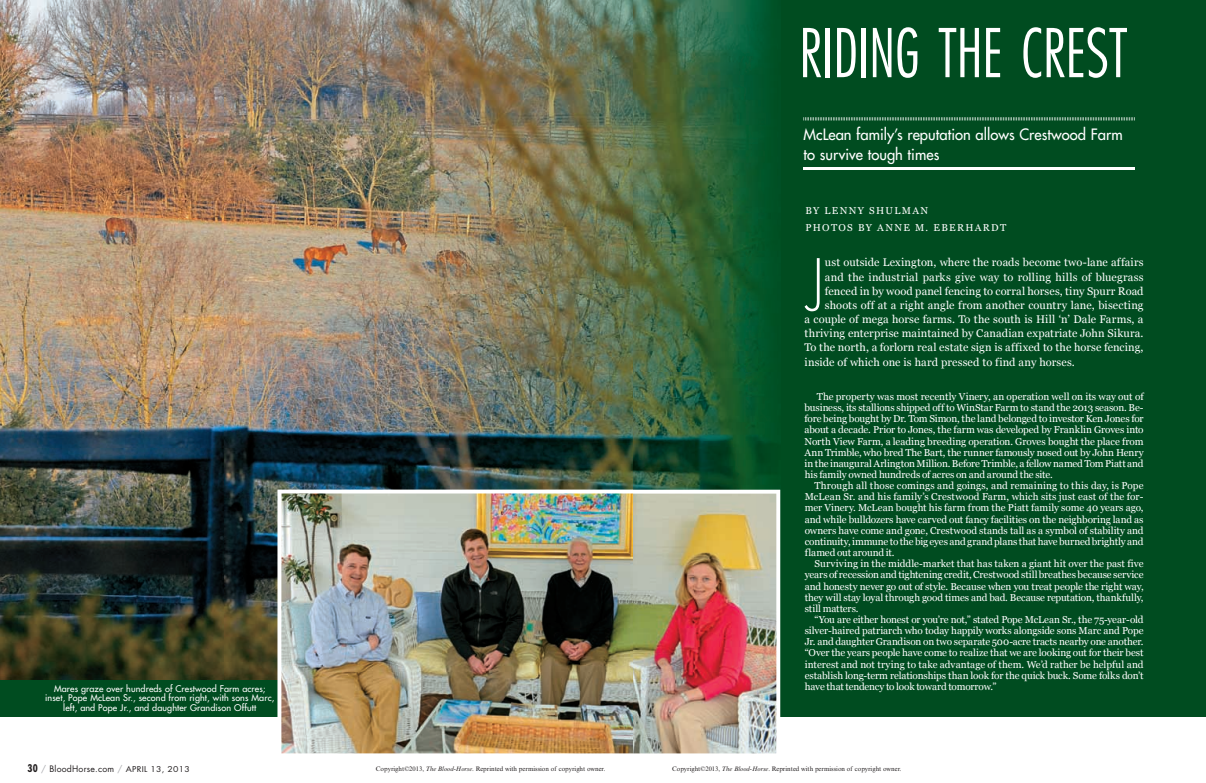
<style>
.page{position:relative;width:1206px;height:783px;background:#fff}
.page>*{position:absolute;margin:0;border:0;box-sizing:border-box;transform-origin:0 0}
.t1{font:300 condensed 65.3px "Futura Std";color:#fff;scale:.91 1}
.t2{font:300 58.3px "Futura Std";color:#fff}
.t3{font:500 15.2px/19.6px "Futura Std";letter-spacing:.005em;color:#fff}
.t4{font:11.1px "Georgia";letter-spacing:.01em;color:#fff}
.t5{font:10px/11.2px "Georgia";letter-spacing:-.01em;color:#fff;text-align:justify}
.t6{font:10px/16px "Georgia";letter-spacing:.13em;color:#fff}
.t7{font:500 9px/9.5px "Futura Std";letter-spacing:.015em;color:#fff;text-align:center}
.t8{font:8.7px "Futura Std";letter-spacing:.025em;color:#231f20}
.t9{font:6.5px "Times New Roman MT Std";color:#231f20}
.s1{font-weight:700;font-stretch:condensed;font-size:10.3px}
.s2{color:#a8a9ad}
.s3{font-size:7.8px}
.s4{font-style:italic}
</style>
<div class="page">
<div style="left:0;top:0;width:637px;height:716px;background:#004c20"></div>
<img style="left:0;top:0;width:633px;height:680px">
<img style="left:277px;top:490px;width:356px;height:264px">
<div style="left:633px;top:0;width:573px;height:716px;background:#004c20"></div>
<img style="left:633px;top:0;width:147px;height:490px">
<img style="left:633px;top:490px;width:147px;height:264px">
<svg style="left:803px;top:117px;width:332px;height:3px"></svg>
<hr style="left:803px;top:167px;width:332px;height:3px;background:#fff">
<svg style="left:633px;top:0;width:13px;height:1px"></svg>
<p class="t7" style="left:45px;top:684px;width:231px">Mares graze over hundreds of Crestwood Farm acres; inset, Pope McLean Sr., second from right, with sons Marc, left, and Pope Jr., and daughter Grandison Offutt</p>
<p class="t8" style="left:28px;top:763px;width:164px"><span class="s1">30</span> <span class="s2">/</span> BloodHorse.com <span class="s2">/</span> <span class="s3">APRIL 13, 2013</span></p>
<p class="t9" style="left:376px;top:765px;width:231px">Copyright©2013, <span class="s4">The Blood-Horse</span>. Reprinted with permission of copyright owner.</p>
<h1 class="t1" style="left:799px;top:14px;width:362px">RIDING THE CREST</h1>
<h3 class="t3" style="left:803px;top:125px;width:321px">McLean family’s reputation allows Crestwood Farm to survive tough times</h3>
<p class="t6" style="left:805px;top:203px;width:202px">BY LENNY SHULMAN<br>PHOTOS BY ANNE M. EBERHARDT</p>
<h2 class="t2" style="left:812px;top:246px;width:14px">J</h2>
<p class="t4" style="left:825px;top:256px;width:320px">ust outside Lexington, where the roads become two--lane affairs</p>
<p class="t4" style="left:825px;top:270px;width:320px">and the industrial parks give way to rolling hills of bluegrass</p>
<p class="t4" style="left:825px;top:284px;width:320px">fenced in by wood panel fencing to corral horses, tiny Spurr Road</p>
<p class="t4" style="left:825px;top:298px;width:320px">shoots off at a right angle from another country lane, bisecting</p>
<p class="t4" style="left:805px;top:313px;width:340px">a couple of mega horse farms. To the south is Hill ‘n’ Dale Farms, a</p>
<p class="t4" style="left:805px;top:327px;width:341px">thriving enterprise maintained by Canadian expatriate John Sikura.</p>
<p class="t4" style="left:805px;top:341px;width:340px">To the north, a forlorn real estate sign is affixed to the horse fencing,</p>
<p class="t4" style="left:805px;top:355px;width:272px">inside of which one is hard pressed to find any horses.</p>
<p class="t5" style="left:805px;top:391px;width:341px;text-indent:12px">The property was most recently Vinery, an operation well on its way out of business, its stallions shipped off to WinStar Farm to stand the 2013 season. Be-- fore being bought by Dr. Tom Simon, the land belonged to investor Ken Jones for about a decade. Prior to Jones, the farm was developed by Franklin Groves into North View Farm, a leading breeding operation. Groves bought the place from Ann Trimble, who bred The Bart, the runner famously nosed out by John Henry in the inaugural Arlington Million. Before Trimble, a fellow named Tom Piatt and his family owned hundreds of acres on and around the site.</p>
<p class="t5" style="left:805px;top:480px;width:340px;text-indent:10px">Through all those comings and goings, and remaining to this day, is Pope McLean Sr. and his family’s Crestwood Farm, which sits just east of the for-- mer Vinery. McLean bought his farm from the Piatt family some 40 years ago, and while bulldozers have carved out fancy facilities on the neighboring land as owners have come and gone, Crestwood stands tall as a symbol of stability and continuity, immune to the big eyes and grand plans that have burned brightly and flamed out around it.</p>
<p class="t5" style="left:805px;top:558px;width:340px;text-indent:10px">Surviving in the middle--market that has taken a giant hit over the past five years of recession and tightening credit, Crestwood still breathes because service and honesty never go out of style. Because when you treat people the right way, they will stay loyal through good times and bad. Because reputation, thankfully, still matters.</p>
<p class="t5" style="left:805px;top:614px;width:340px;text-indent:10px">“You are either honest or you’re not,” stated Pope McLean Sr., the 75--year--old silver--haired patriarch who today happily works alongside sons Marc and Pope Jr. and daughter Grandison on two separate 500--acre tracts nearby one another. “Over the years people have come to realize that we are looking out for their best interest and not trying to take advantage of them. We’d rather be helpful and establish long--term relationships than look for the quick buck. Some folks don’t have that tendency to look toward tomorrow.”</p>
<p class="t9" style="left:672px;top:765px;width:231px">Copyright©2013, <span class="s4">The Blood-Horse</span>. Reprinted with permission of copyright owner.</p>
</div>
